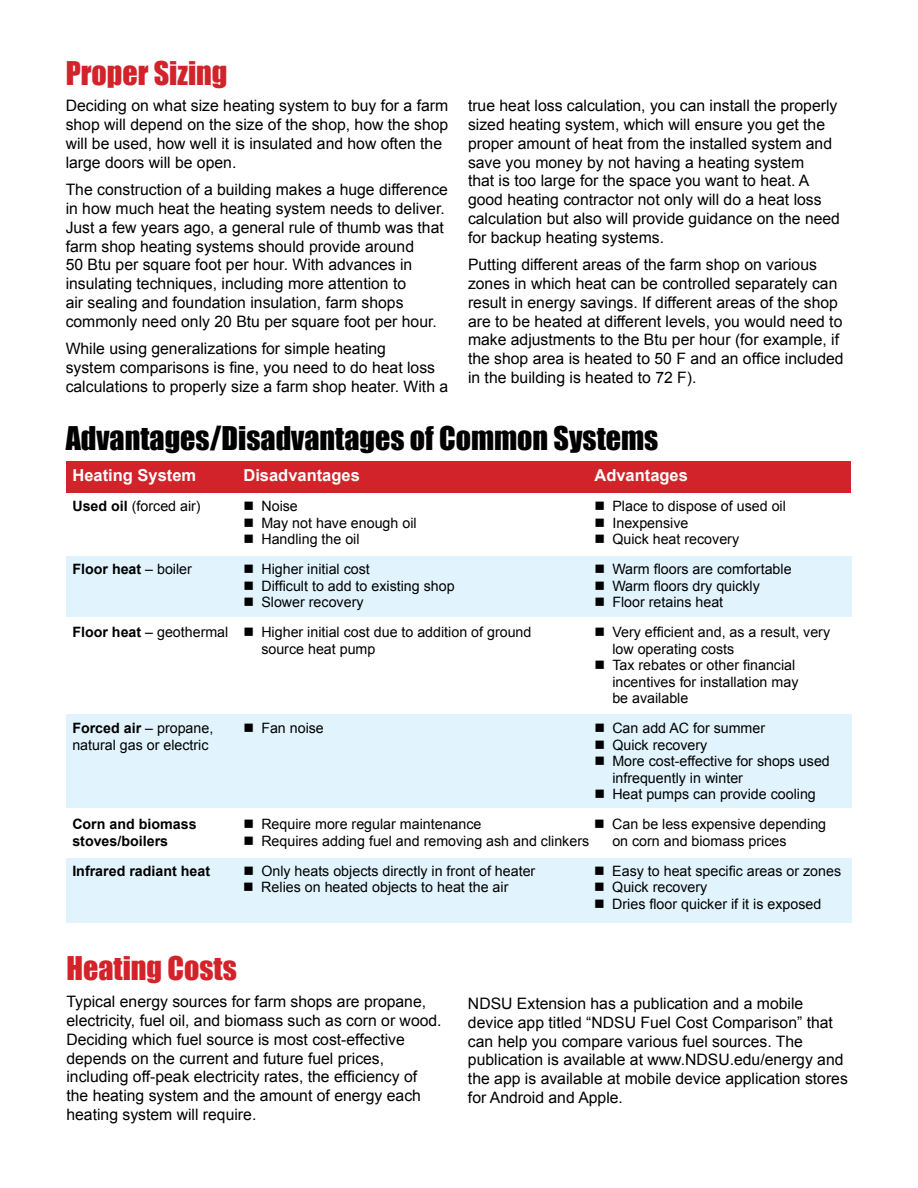
<style>
.page{position:relative;width:918px;height:1188px;background:#fff}
.page>*{position:absolute;margin:0;border:0;box-sizing:border-box;transform-origin:0 0}
.t1{font:30px "Impact";color:#000}
.t2{font:30px "Impact";color:#d2232a}
.t3{font:700 16.5px "Arial";color:#fff}
.t4{font:15.75px/18.8px "Arial";color:#000}
.t5{font:14.25px/16.5px "Arial";color:#000}
.t6{font:700 14.25px "Arial";color:#000}
.s1{font-weight:700}
.s2{font-weight:400}
</style>
<div class="page">
<div style="left:66px;top:461px;width:785px;height:32px;background:#d2232a"></div>
<div style="left:66px;top:858px;width:786px;height:64px;background:#e1f4fd"></div>
<div style="left:66px;top:714px;width:786px;height:94px;background:#e1f4fd"></div>
<div style="left:66px;top:556px;width:786px;height:61px;background:#e1f4fd"></div>
<h1 class="t2" style="left:66px;top:50px;width:163px">Proper Sizing</h1>
<p class="t4" style="left:66px;top:97px;width:384px">Deciding on what size heating system to buy for a farm shop will depend on the size of the shop, how the shop will be used, how well it is insulated and how often the large doors will be open.</p>
<p class="t4" style="left:66px;top:181px;width:384px">The construction of a building makes a huge difference in how much heat the heating system needs to deliver.<br>Just a few years ago, a general rule of thumb was that farm shop heating systems should provide around<br>50 Btu per square foot per hour. With advances in insulating techniques, including more attention to<br>air sealing and foundation insulation, farm shops commonly need only 20 Btu per square foot per hour.</p>
<p class="t4" style="left:66px;top:340px;width:384px">While using generalizations for simple heating<br>system comparisons is fine, you need to do heat loss calculations to properly size a farm shop heater. With a</p>
<p class="t4" style="left:468px;top:97px;width:374px">true heat loss calculation, you can install the properly sized heating system, which will ensure you get the proper amount of heat from the installed system and save you money by not having a heating system<br>that is too large for the space you want to heat. A good heating contractor not only will do a heat loss calculation but also will provide guidance on the need for backup heating systems.</p>
<p class="t4" style="left:468px;top:256px;width:377px">Putting different areas of the farm shop on various zones in which heat can be controlled separately can result in energy savings. If different areas of the shop are to be heated at different levels, you would need to make adjustments to the Btu per hour (for example, if the shop area is heated to 50 F and an office included in the building is heated to 72 F).</p>
<h1 class="t1" style="left:66px;top:415px;width:594px">Advantages/Disadvantages of Common Systems</h1>
<p class="t3" style="left:72px;top:464px;width:125px">Heating System</p>
<p class="t3" style="left:243px;top:464px;width:118px">Disadvantages</p>
<p class="t3" style="left:594px;top:464px;width:95px">Advantages</p>
<p class="t5" style="left:72px;top:498px;width:130px"><span class="s1">Used oil</span> (forced air)</p>
<p class="t5" style="left:243px;top:498px;width:56px">■ Noise</p>
<p class="t5" style="left:594px;top:498px;width:193px">■ Place to dispose of used oil</p>
<p class="t5" style="left:243px;top:515px;width:175px">■ May not have enough oil</p>
<p class="t5" style="left:594px;top:515px;width:96px">■ Inexpensive</p>
<p class="t5" style="left:243px;top:531px;width:118px">■ Handling the oil</p>
<p class="t5" style="left:594px;top:531px;width:146px">■ Quick heat recovery</p>
<p class="t6" style="left:72px;top:560px;width:121px">Floor heat <span class="s2">– boiler</span></p>
<p class="t5" style="left:243px;top:561px;width:128px">■ Higher initial cost</p>
<p class="t5" style="left:594px;top:561px;width:199px">■ Warm floors are comfortable</p>
<p class="t5" style="left:243px;top:578px;width:213px">■ Difficult to add to existing shop</p>
<p class="t5" style="left:594px;top:578px;width:167px">■ Warm floors dry quickly</p>
<p class="t5" style="left:243px;top:594px;width:122px">■ Slower recovery</p>
<p class="t5" style="left:594px;top:594px;width:130px">■ Floor retains heat</p>
<p class="t5" style="left:72px;top:624px;width:461px"><span class="s1">Floor heat</span> – geothermal ■ Higher initial cost due to addition of ground</p>
<p class="t5" style="left:594px;top:624px;width:237px">■ Very efficient and, as a result, very</p>
<p class="t5" style="left:261px;top:641px;width:116px">source heat pump</p>
<p class="t5" style="left:612px;top:641px;width:123px">low operating costs</p>
<p class="t5" style="left:612px;top:657px;width:188px;text-indent:-18px">■ Tax rebates or other financial incentives for installation may be available</p>
<p class="t6" style="left:72px;top:719px;width:142px">Forced air <span class="s2">– propane,</span></p>
<p class="t5" style="left:243px;top:720px;width:82px">■ Fan noise</p>
<p class="t5" style="left:594px;top:720px;width:172px">■ Can add AC for summer</p>
<p class="t5" style="left:72px;top:737px;width:138px">natural gas or electric</p>
<p class="t5" style="left:594px;top:737px;width:115px">■ Quick recovery</p>
<p class="t5" style="left:612px;top:753px;width:219px;text-indent:-18px">■ More cost-effective for shops used infrequently in winter</p>
<p class="t5" style="left:594px;top:786px;width:223px">■ Heat pumps can provide cooling</p>
<p class="t6" style="left:72px;top:815px;width:126px">Corn and biomass</p>
<p class="t5" style="left:243px;top:816px;width:240px">■ Require more regular maintenance</p>
<p class="t5" style="left:594px;top:816px;width:233px">■ Can be less expensive depending</p>
<p class="t6" style="left:72px;top:831px;width:97px">stoves/boilers</p>
<p class="t5" style="left:243px;top:833px;width:347px">■ Requires adding fuel and removing ash and clinkers</p>
<p class="t5" style="left:612px;top:833px;width:176px">on corn and biomass prices</p>
<p class="t6" style="left:72px;top:861px;width:139px">Infrared radiant heat</p>
<p class="t5" style="left:243px;top:863px;width:294px">■ Only heats objects directly in front of heater</p>
<p class="t5" style="left:594px;top:863px;width:248px">■ Easy to heat specific areas or zones</p>
<p class="t5" style="left:243px;top:879px;width:267px">■ Relies on heated objects to heat the air</p>
<p class="t5" style="left:594px;top:879px;width:115px">■ Quick recovery</p>
<p class="t5" style="left:594px;top:896px;width:229px">■ Dries floor quicker if it is exposed</p>
<h1 class="t2" style="left:66px;top:945px;width:172px">Heating Costs</h1>
<p class="t4" style="left:66px;top:993px;width:377px">Typical energy sources for farm shops are propane, electricity, fuel oil, and biomass such as corn or wood.<br>Deciding which fuel source is most cost-effective depends on the current and future fuel prices, including off-peak electricity rates, the efficiency of the heating system and the amount of energy each heating system will require.</p>
<p class="t4" style="left:468px;top:994px;width:381px">NDSU Extension has a publication and a mobile device app titled “NDSU Fuel Cost Comparison” that can help you compare various fuel sources. The publication is available at www.NDSU.edu/energy and the app is available at mobile device application stores for Android and Apple.</p>
</div>
